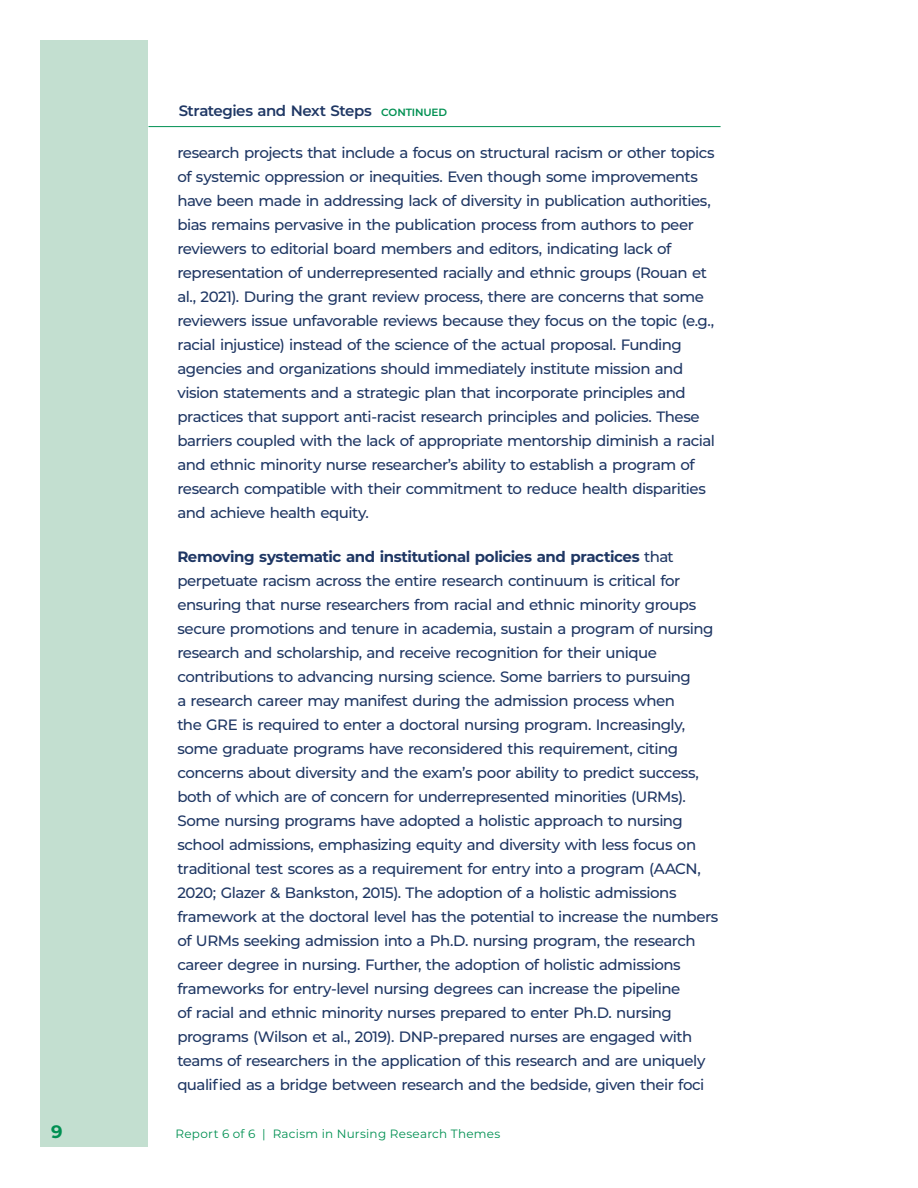
<style>
.page{position:relative;width:918px;height:1188px;background:#fff}
.page>*{position:absolute;margin:0;border:0;box-sizing:border-box;transform-origin:0 0}
.t1{font:700 18px "Montserrat";color:#009052}
.t2{font:500 15px/24px "Montserrat";letter-spacing:-.035em;color:#1f3764}
.t3{font:600 15px "Montserrat";letter-spacing:-.03em;color:#1f3764}
.t4{font:12px "Montserrat";letter-spacing:.02em;color:#009052}
.s1{font-size:10.5px;color:#009052}
.s2{font-weight:700}
</style>
<div class="page">
<div style="left:40px;top:40px;width:108px;height:1108px;background:#c3dfd0"></div>
<hr style="left:148px;top:126px;width:573px;height:1px;background:#009052">
<p class="t1" style="left:51px;top:1119px;width:13px">9</p>
<p class="t3" style="left:179px;top:100px;width:270px">Strategies and Next Steps <span class="s1">CONTINUED</span></p>
<p class="t2" style="left:177px;top:140px;width:539px">research projects that include a focus on structural racism or other topics of systemic oppression or inequities. Even though some improvements have been made in addressing lack of diversity in publication authorities, bias remains pervasive in the publication process from authors to peer reviewers to editorial board members and editors, indicating lack of representation of underrepresented racially and ethnic groups (Rouan et al., 2021). During the grant review process, there are concerns that some reviewers issue unfavorable reviews because they focus on the topic (e.g., racial injustice) instead of the science of the actual proposal. Funding agencies and organizations should immediately institute mission and vision statements and a strategic plan that incorporate principles and practices that support anti-racist research principles and policies. These barriers coupled with the lack of appropriate mentorship diminish a racial and ethnic minority nurse researcher’s ability to establish a program of research compatible with their commitment to reduce health disparities and achieve health equity.</p>
<p class="t2" style="left:177px;top:545px;width:543px"><span class="s2">Removing systematic and institutional policies and practices</span> that perpetuate racism across the entire research continuum is critical for ensuring that nurse researchers from racial and ethnic minority groups secure promotions and tenure in academia, sustain a program of nursing research and scholarship, and receive recognition for their unique contributions to advancing nursing science. Some barriers to pursuing<br>a research career may manifest during the admission process when<br>the GRE is required to enter a doctoral nursing program. Increasingly, some graduate programs have reconsidered this requirement, citing concerns about diversity and the exam’s poor ability to predict success, both of which are of concern for underrepresented minorities (URMs).<br>Some nursing programs have adopted a holistic approach to nursing school admissions, emphasizing equity and diversity with less focus on traditional test scores as a requirement for entry into a program (AACN, 2020; Glazer &amp; Bankston, 2015). The adoption of a holistic admissions framework at the doctoral level has the potential to increase the numbers of URMs seeking admission into a Ph.D. nursing program, the research career degree in nursing. Further, the adoption of holistic admissions frameworks for entry-level nursing degrees can increase the pipeline<br>of racial and ethnic minority nurses prepared to enter Ph.D. nursing programs (Wilson et al., 2019). DNP-prepared nurses are engaged with teams of researchers in the application of this research and are uniquely qualified as a bridge between research and the bedside, given their foci</p>
<p class="t4" style="left:176px;top:1126px;width:326px">Report 6 of 6 | Racism in Nursing Research Themes</p>
</div>
